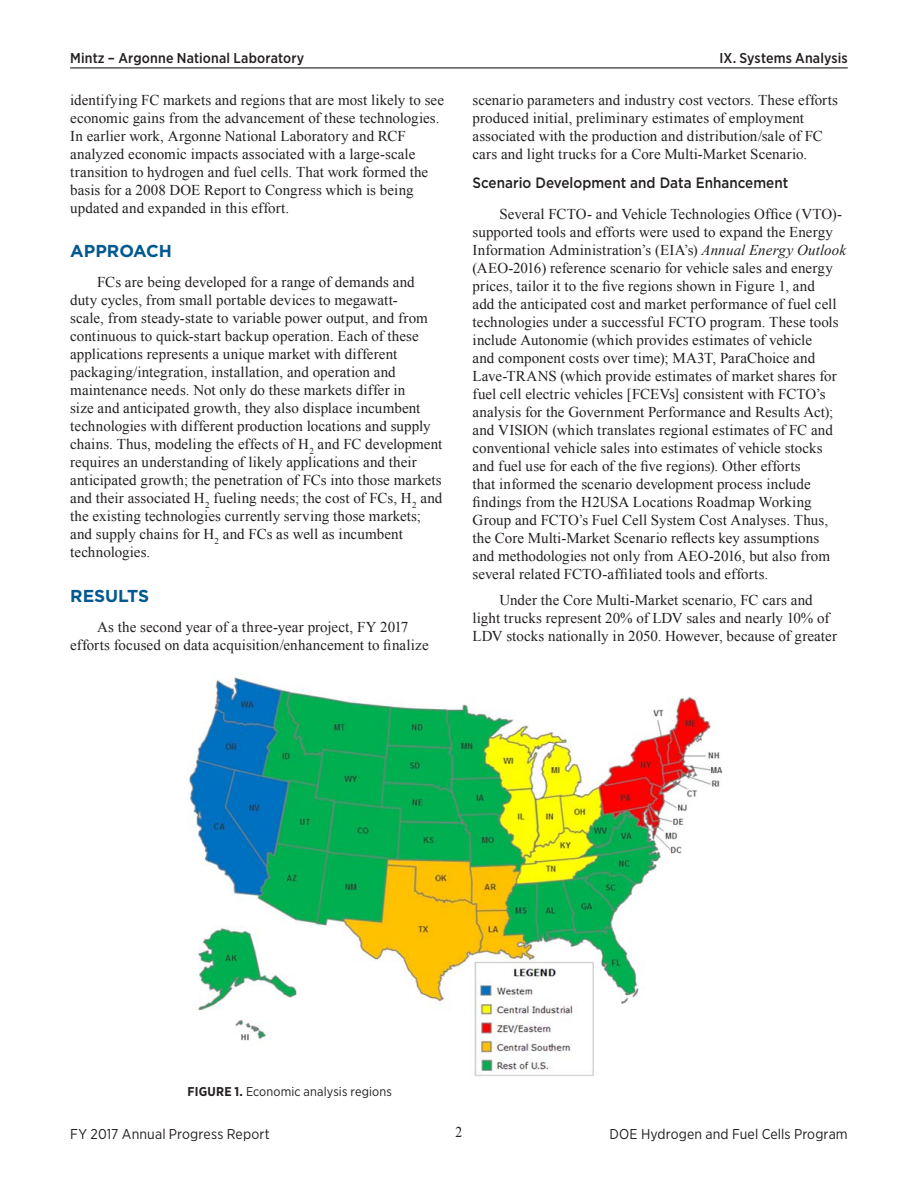
<style>
.page{position:relative;width:918px;height:1188px;background:#fff}
.page>*{position:absolute;margin:0;border:0;box-sizing:border-box;transform-origin:0 0}
._1_Object_Head_Blue{font:700 17.25px "Gotham";color:#005990}
._1_Body_text{font:15px/18px "Times New Roman";letter-spacing:.005em;color:#231f20}
._1_Object_Sub_Head{font:500 15px "Gotham";color:#231f20;scale:.9 1}
._1_Body_text-2{font:15px "Times New Roman";letter-spacing:.005em;color:#231f20;scale:.9 1}
.t1{font:14.25px "Gotham Narrow";letter-spacing:.01em;color:#231f20}
.t2{font:500 14.25px "Gotham Narrow";letter-spacing:.01em;color:#231f20}
._1_FigureTitle{font:12.75px "Gotham Narrow";letter-spacing:.01em;color:#231f20}
.s1{font-style:italic}
.s2{font-weight:700}
</style>
<div class="page">
<hr style="left:70px;top:67px;width:778px;height:1px;background:#231f20">
<img style="left:189px;top:677px;width:534px;height:399px">
<p class="t2" style="left:70px;top:49px;width:236px">Mintz – Argonne National Laboratory</p>
<p class="t2" style="left:719px;top:49px;width:130px">IX. Systems Analysis</p>
<p class="_1_Body_text" style="left:70px;top:91px;width:375px">identifying FC markets and regions that are most likely to see economic gains from the advancement of these technologies.<br>In earlier work, Argonne National Laboratory and RCF analyzed economic impacts associated with a large-scale transition to hydrogen and fuel cells. That work formed the basis for a 2008 DOE Report to Congress which is being updated and expanded in this effort.</p>
<p class="_1_Object_Head_Blue" style="left:70px;top:240px;width:103px">APPROACH</p>
<p class="_1_Body_text" style="left:70px;top:273px;width:374px;text-indent:27px">FCs are being developed for a range of demands and duty cycles, from small portable devices to megawatt-<br>scale, from steady-state to variable power output, and from continuous to quick-start backup operation. Each of these applications represents a unique market with different packaging/integration, installation, and operation and maintenance needs. Not only do these markets differ in<br>size and anticipated growth, they also displace incumbent technologies with different production locations and supply chains. Thus, modeling the effects of H<sub>2</sub> and FC development requires an understanding of likely applications and their anticipated growth; the penetration of FCs into those markets and their associated H<sub>2</sub> fueling needs; the cost of FCs, H<sub>2</sub> and the existing technologies currently serving those markets; and supply chains for H<sub>2</sub> and FCs as well as incumbent technologies.</p>
<p class="_1_Object_Head_Blue" style="left:70px;top:584px;width:81px">RESULTS</p>
<p class="_1_Body_text" style="left:70px;top:617px;width:360px;text-align:center">As the second year of a three-year project, FY 2017<br>efforts focused on data acquisition/enhancement to finalize</p>
<p class="_1_Body_text" style="left:472px;top:91px;width:367px">scenario parameters and industry cost vectors. These efforts produced initial, preliminary estimates of employment associated with the production and distribution/sale of FC cars and light trucks for a Core Multi-Market Scenario.</p>
<p class="_1_Object_Sub_Head" style="left:472px;top:173px;width:352px">Scenario Development and Data Enhancement</p>
<p class="_1_Body_text" style="left:472px;top:205px;width:375px;text-indent:27px">Several FCTO- and Vehicle Technologies Office (VTO)- supported tools and efforts were used to expand the Energy Information Administration’s (EIA’s) <span class="s1">Annual Energy Outlook </span>(AEO-2016) reference scenario for vehicle sales and energy prices, tailor it to the five regions shown in Figure 1, and<br>add the anticipated cost and market performance of fuel cell technologies under a successful FCTO program. These tools include Autonomie (which provides estimates of vehicle<br>and component costs over time); MA3T, ParaChoice and Lave-TRANS (which provide estimates of market shares for fuel cell electric vehicles [FCEVs] consistent with FCTO’s analysis for the Government Performance and Results Act); and VISION (which translates regional estimates of FC and conventional vehicle sales into estimates of vehicle stocks and fuel use for each of the five regions). Other efforts<br>that informed the scenario development process include findings from the H2USA Locations Roadmap Working Group and FCTO’s Fuel Cell System Cost Analyses. Thus, the Core Multi-Market Scenario reflects key assumptions<br>and methodologies not only from AEO-2016, but also from several related FCTO-affiliated tools and efforts.</p>
<p class="_1_Body_text" style="left:472px;top:591px;width:366px;text-align:center">Under the Core Multi-Market scenario, FC cars and<br>light trucks represent 20% of LDV sales and nearly 10% of<br>LDV stocks nationally in 2050. However, because of greater</p>
<p class="_1_FigureTitle" style="left:187px;top:1084px;width:206px"><span class="s2">FIGURE 1.</span> Economic analysis regions</p>
<p class="t1" style="left:70px;top:1125px;width:201px">FY 2017 Annual Progress Report</p>
<p class="_1_Body_text-2" style="left:456px;top:1122px;width:9px">2</p>
<p class="t1" style="left:610px;top:1125px;width:240px">DOE Hydrogen and Fuel Cells Program</p>
</div>
